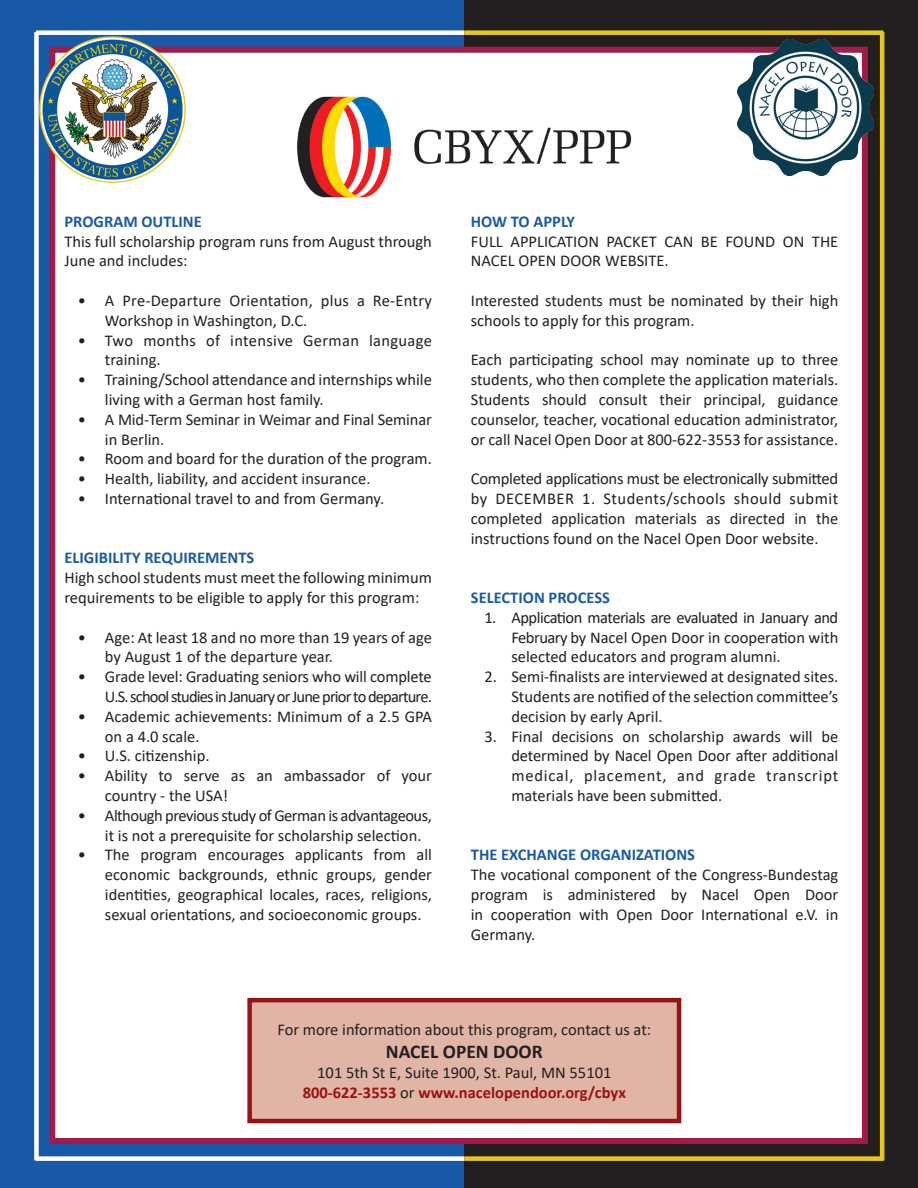
<style>
.page{position:relative;width:918px;height:1188px;background:#fff}
.page>*{position:absolute;margin:0;border:0;box-sizing:border-box;transform-origin:0 0}
.t1{font:700 19.5px "Calibri";color:#231f20}
.t2{font:16.5px/19.8px "Calibri";color:#231f20}
.t3{font:16.5px/19.8px "Calibri";letter-spacing:-.05em;color:#231f20;text-align:right}
.t4{font:16.5px/19.8px "Calibri";letter-spacing:-.03em;color:#231f20}
.t5{font:700 16.5px "Calibri";color:#185aa8}
.t6{font:700 16.5px/19.8px "Calibri";color:#981216;text-align:center}
.t7{font:16.5px/19.8px "Calibri";letter-spacing:.02em;color:#231f20}
.s1{font-weight:400;color:#231f20}
</style>
<div class="page">
<div style="left:0;top:0;width:466px;height:1188px;background:#185aa8"></div>
<div style="left:464px;top:0;width:454px;height:1188px;background:#231f20"></div>
<div style="left:49px;top:47px;width:819px;height:1097px;background:#fff;border:6px solid #a11c48"></div>
<div style="left:36px;top:30px;width:428px;height:5px;background:#fff"></div>
<div style="left:34px;top:32px;width:5px;height:1128px;background:#fff"></div>
<div style="left:36px;top:1156px;width:428px;height:5px;background:#fff"></div>
<div style="left:464px;top:1156px;width:419px;height:5px;background:#e7c91c"></div>
<div style="left:464px;top:30px;width:419px;height:5px;background:#e7c91c"></div>
<hr style="left:880px;top:32px;width:4px;height:1128px;background:#e7c91c">
<div style="left:250px;top:1000px;width:429px;height:121px;background:#e0b5a5"></div>
<div style="left:247px;top:998px;width:434px;height:125px;border:4px solid #981216"></div>
<img style="left:34px;top:30px;width:152px;height:150px">
<img style="left:37px;top:35px;width:150px;height:150px">
<img style="left:737px;top:39px;width:136px;height:136px">
<img style="left:297px;top:96px;width:335px;height:102px">
<p class="t5" style="left:64px;top:210px;width:139px">PROGRAM OUTLINE</p>
<p class="t2" style="left:64px;top:231px;width:369px">This full scholarship program runs from August through<br>June and includes:</p>
<p class="t2" style="left:105px;top:290px;width:329px;text-indent:-27px">• A Pre-Departure Orientation, plus a Re-Entry<br>Workshop in Washington, D.C.</p>
<p class="t7" style="left:105px;top:330px;width:328px;text-indent:-27px">• Two months of intensive German language training.</p>
<p class="t2" style="left:105px;top:369px;width:329px;text-indent:-27px">• Training/School attendance and internships while living with a German host family.</p>
<p class="t2" style="left:105px;top:409px;width:328px;text-indent:-27px">• A Mid-Term Seminar in Weimar and Final Seminar in Berlin.</p>
<p class="t2" style="left:78px;top:449px;width:356px">• Room and board for the duration of the program.</p>
<p class="t2" style="left:78px;top:468px;width:294px">• Health, liability, and accident insurance.</p>
<p class="t2" style="left:78px;top:488px;width:308px">• International travel to and from Germany.</p>
<p class="t5" style="left:64px;top:546px;width:191px">ELIGIBILITY REQUIREMENTS</p>
<p class="t2" style="left:64px;top:567px;width:369px">High school students must meet the following minimum requirements to be eligible to apply for this program:</p>
<p class="t2" style="left:105px;top:627px;width:329px;text-indent:-27px">• Age: At least 18 and no more than 19 years of age by August 1 of the departure year.</p>
<p class="t3" style="left:78px;top:666px;width:355px">• Grade level: Graduating seniors who will complete<br>U.S. school studies in January or June prior to departure.</p>
<p class="t2" style="left:105px;top:706px;width:329px;text-indent:-27px">• Academic achievements: Minimum of a 2.5 GPA on a 4.0 scale.</p>
<p class="t2" style="left:78px;top:746px;width:133px">• U.S. citizenship.</p>
<p class="t2" style="left:105px;top:765px;width:329px;text-indent:-27px">• Ability to serve as an ambassador of your country - the USA!</p>
<p class="t4" style="left:105px;top:805px;width:328px;text-indent:-27px">• Although previous study of German is advantageous, it is not a prerequisite for scholarship selection.</p>
<p class="t2" style="left:105px;top:845px;width:329px;text-align:justify;text-indent:-27px">• The program encourages applicants from all economic backgrounds, ethnic groups, gender identities, geographical locales, races, religions, sexual orientations, and socioeconomic groups.</p>
<p class="t5" style="left:471px;top:210px;width:106px">HOW TO APPLY</p>
<p class="t2" style="left:471px;top:231px;width:369px">FULL APPLICATION PACKET CAN BE FOUND ON THE<br>NACEL OPEN DOOR WEBSITE.</p>
<p class="t2" style="left:471px;top:290px;width:369px">Interested students must be nominated by their high schools to apply for this program.</p>
<p class="t2" style="left:471px;top:350px;width:369px;text-align:justify">Each participating school may nominate up to three students, who then complete the application materials.<br>Students should consult their principal, guidance counselor, teacher, vocational education administrator, or call Nacel Open Door at 800-622-3553 for assistance.</p>
<p class="t2" style="left:471px;top:468px;width:369px;text-align:justify">Completed applications must be electronically submitted by DECEMBER 1. Students/schools should submit completed application materials as directed in the instructions found on the Nacel Open Door website.</p>
<p class="t5" style="left:471px;top:586px;width:141px">SELECTION PROCESS</p>
<p class="t2" style="left:511px;top:607px;width:329px;text-align:justify;text-indent:-27px">1. Application materials are evaluated in January and February by Nacel Open Door in cooperation with selected educators and program alumni.</p>
<p class="t2" style="left:511px;top:666px;width:329px;text-align:justify;text-indent:-27px">2. Semi-finalists are interviewed at designated sites.<br>Students are notified of the selection committee’s decision by early April.</p>
<p class="t2" style="left:511px;top:726px;width:329px;text-align:justify;text-indent:-27px">3. Final decisions on scholarship awards will be determined by Nacel Open Door after additional medical, placement, and grade transcript materials have been submitted.</p>
<p class="t5" style="left:471px;top:843px;width:226px">THE EXCHANGE ORGANIZATIONS</p>
<p class="t2" style="left:471px;top:864px;width:369px;text-align:justify">The vocational component of the Congress-Bundestag program is administered by Nacel Open Door in cooperation with Open Door International e.V. in Germany.</p>
<p class="t2" style="left:277px;top:1019px;width:376px">For more information about this program, contact us at:</p>
<p class="t1" style="left:386px;top:1038px;width:158px">NACEL OPEN DOOR</p>
<p class="t6" style="left:303px;top:1062px;width:325px"><span class="s1">101 5th St E, Suite 1900, St. Paul, MN 55101<br></span>800-622-3553 <span class="s1">or</span> www.nacelopendoor.org/cbyx</p>
</div>
